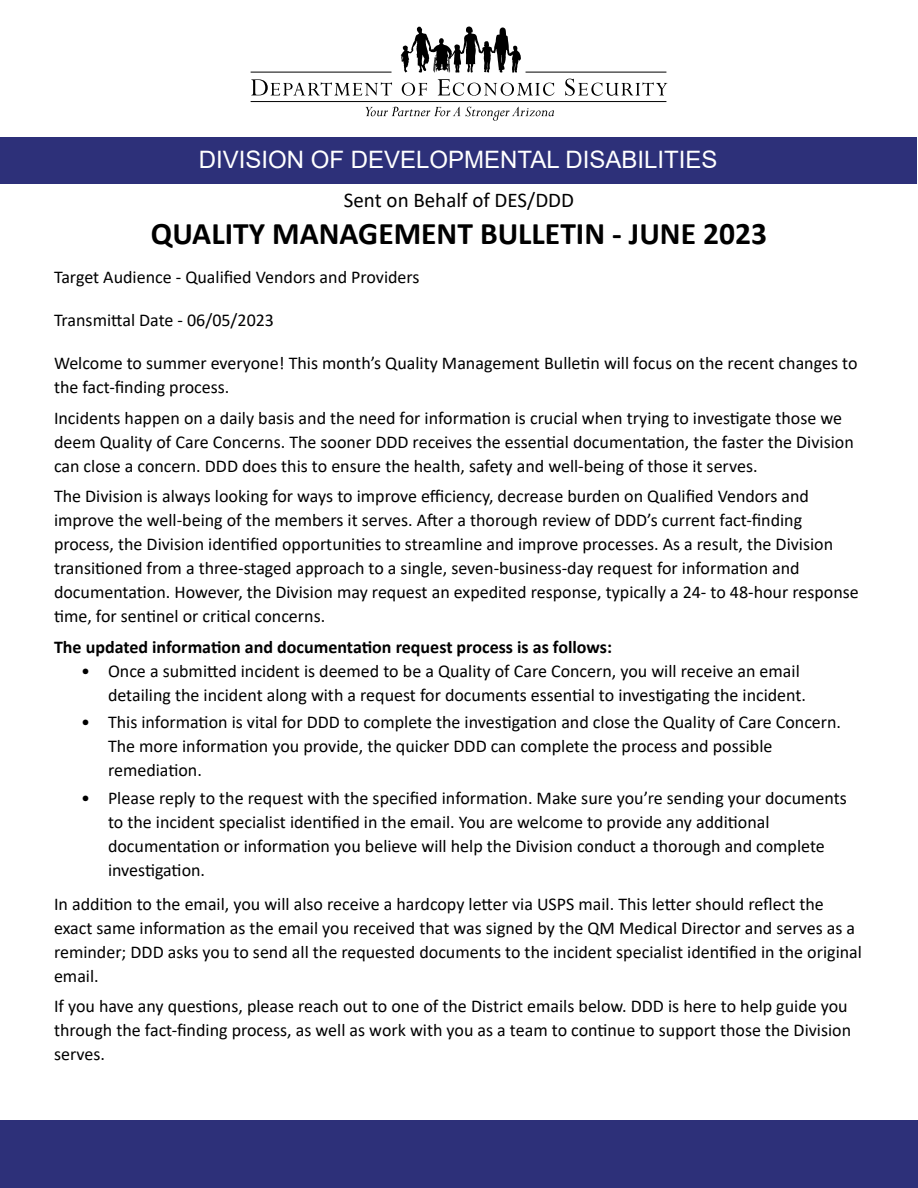
<style>
.page{position:relative;width:918px;height:1188px;background:#fff}
.page>*{position:absolute;margin:0;border:0;box-sizing:border-box;transform-origin:0 0}
.t1{font:700 31.5px "Calibri";color:#000}
.t2{font:24px "Arial";color:#fff}
.t3{font:21px "Calibri";color:#000}
.t4{font:18px/24px "Calibri";color:#000}
.t5{font:700 18px "Calibri";color:#000}
</style>
<div class="page">
<div style="left:0;top:1120px;width:918px;height:68px;background:#2d3079"></div>
<div style="left:1px;top:138px;width:916px;height:46px;background:#2d3079"></div>
<svg style="left:251px;top:79px;width:141px;height:16px"></svg>
<svg style="left:366px;top:107px;width:188px;height:14px"></svg>
<svg style="left:401px;top:27px;width:120px;height:46px"></svg>
<svg style="left:402px;top:83px;width:25px;height:13px"></svg>
<svg style="left:438px;top:79px;width:116px;height:17px"></svg>
<svg style="left:565px;top:79px;width:102px;height:17px"></svg>
<hr style="left:251px;top:72px;width:141px;height:1px;background:#000">
<hr style="left:526px;top:72px;width:140px;height:1px;background:#000">
<hr style="left:251px;top:101px;width:415px;height:1px;background:#000">
<h2 class="t2" style="left:199px;top:143px;width:520px">DIVISION OF DEVELOPMENTAL DISABILITIES</h2>
<p class="t3" style="left:344px;top:185px;width:232px">Sent on Behalf of DES/DDD</p>
<h1 class="t1" style="left:151px;top:212px;width:618px">QUALITY MANAGEMENT BULLETIN - JUNE 2023</h1>
<p class="t4" style="left:54px;top:264px;width:367px">Target Audience - Qualified Vendors and Providers</p>
<p class="t4" style="left:54px;top:307px;width:222px">Transmittal Date - 06/05/2023</p>
<p class="t4" style="left:54px;top:350px;width:805px">Welcome to summer everyone! This month’s Quality Management Bulletin will focus on the recent changes to the fact-finding process.</p>
<p class="t4" style="left:54px;top:405px;width:801px">Incidents happen on a daily basis and the need for information is crucial when trying to investigate those we deem Quality of Care Concerns. The sooner DDD receives the essential documentation, the faster the Division can close a concern. DDD does this to ensure the health, safety and well-being of those it serves.</p>
<p class="t4" style="left:54px;top:484px;width:806px">The Division is always looking for ways to improve efficiency, decrease burden on Qualified Vendors and improve the well-being of the members it serves. After a thorough review of DDD’s current fact-finding process, the Division identified opportunities to streamline and improve processes. As a result, the Division transitioned from a three-staged approach to a single, seven-business-day request for information and documentation. However, the Division may request an expedited response, typically a 24- to 48-hour response time, for sentinel or critical concerns.</p>
<p class="t5" style="left:54px;top:634px;width:560px">The updated information and documentation request process is as follows:</p>
<p class="t4" style="left:108px;top:659px;width:700px;text-indent:-27px">• Once a submitted incident is deemed to be a Quality of Care Concern, you will receive an email detailing the incident along with a request for documents essential to investigating the incident.</p>
<p class="t4" style="left:108px;top:710px;width:735px;text-indent:-27px">• This information is vital for DDD to complete the investigation and close the Quality of Care Concern.<br>The more information you provide, the quicker DDD can complete the process and possible remediation.</p>
<p class="t4" style="left:108px;top:785px;width:740px;text-indent:-27px">• Please reply to the request with the specified information. Make sure you’re sending your documents to the incident specialist identified in the email. You are welcome to provide any additional documentation or information you believe will help the Division conduct a thorough and complete investigation.</p>
<p class="t4" style="left:54px;top:891px;width:810px">In addition to the email, you will also receive a hardcopy letter via USPS mail. This letter should reflect the exact same information as the email you received that was signed by the QM Medical Director and serves as a reminder; DDD asks you to send all the requested documents to the incident specialist identified in the original email.</p>
<p class="t4" style="left:54px;top:994px;width:799px">If you have any questions, please reach out to one of the District emails below. DDD is here to help guide you through the fact-finding process, as well as work with you as a team to continue to support those the Division serves.</p>
</div>
